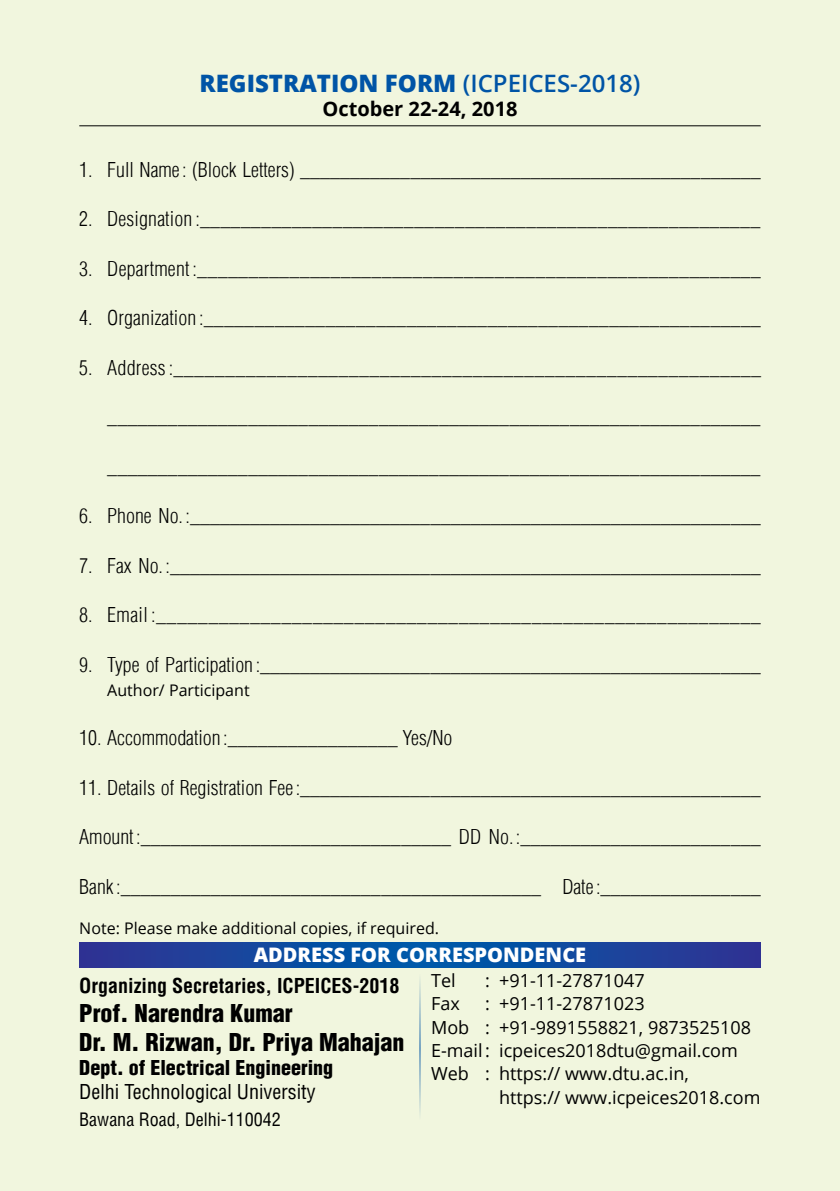
<style>
.page{position:relative;width:840px;height:1191px;background:#fff}
.page>*{position:absolute;margin:0;border:0;box-sizing:border-box;transform-origin:0 0}
.t1{font:24px/28.8px "Switzerland Cond Black";color:#000}
.t2{font:800 24px "Open Sans";color:#0054a6}
.t3{font:20px "Switzerland Cond Light";color:#000}
.t4{font:700 20px "Switzerland Condensed";color:#000}
.t5{font:20px "Switzerland Cond Black";color:#000}
.t6{font:20px "Switzerland Condensed";color:#000}
.t7{font:800 20px "Open Sans";color:#fff}
.t8{font:700 20px "Open Sans";color:#000}
.t9{font:18px/23.2px "Open Sans";color:#000}
.t10{font:18px "Switzerland Condensed";color:#000}
.t11{font:16px "Open Sans";color:#000}
.s1{font-weight:600}
</style>
<div class="page">
<div style="left:0;top:0;width:839px;height:1191px;background:#f1f6de"></div>
<svg style="left:79px;top:942px;width:681px;height:26px;background:#14469e"></svg>
<hr style="left:79px;top:125px;width:681px;height:1px;background:#000">
<hr style="left:419px;top:973px;width:1px;height:149px;background:#0054a6">
<p class="t2" style="left:199px;top:65px;width:442px">REGISTRATION FORM <span class="s1">(ICPEICES-2018)</span></p>
<p class="t8" style="left:322px;top:94px;width:196px">October 22-24, 2018</p>
<p class="t3" style="left:79px;top:157px;width:682px">1. Full Name: (Block Letters) ______________________________________________</p>
<p class="t3" style="left:79px;top:207px;width:682px">2. Designation :_______________________________________________________</p>
<p class="t3" style="left:79px;top:256px;width:682px">3. Department :_______________________________________________________</p>
<p class="t3" style="left:79px;top:306px;width:682px">4. Organization :_______________________________________________________</p>
<p class="t3" style="left:79px;top:355px;width:683px">5. Address:_________________________________________________________</p>
<p class="t3" style="left:107px;top:405px;width:654px">_________________________________________________________________</p>
<p class="t3" style="left:107px;top:454px;width:654px">_________________________________________________________________</p>
<p class="t3" style="left:79px;top:504px;width:682px">6. Phone No. :_________________________________________________________</p>
<p class="t3" style="left:79px;top:553px;width:682px">7. Fax No. :___________________________________________________________</p>
<p class="t3" style="left:79px;top:603px;width:682px">8. Email :__________________________________________________________</p>
<p class="t3" style="left:79px;top:652px;width:682px">9. Type of Participation :__________________________________________________</p>
<p class="t11" style="left:107px;top:679px;width:144px">Author/ Participant</p>
<p class="t3" style="left:79px;top:726px;width:374px">10. Accommodation :_________________ Yes/No</p>
<p class="t3" style="left:79px;top:775px;width:682px">11. Details of Registration Fee:______________________________________________</p>
<p class="t3" style="left:79px;top:825px;width:682px">Amount :_______________________________ DD No. :________________________</p>
<p class="t3" style="left:79px;top:874px;width:682px">Bank:__________________________________________ Date:________________</p>
<p class="t11" style="left:79px;top:917px;width:361px">Note: Please make additional copies, if required.</p>
<p class="t7" style="left:253px;top:939px;width:334px">ADDRESS FOR CORRESPONDENCE</p>
<p class="t4" style="left:79px;top:973px;width:321px">Organizing Secretaries, ICPEICES-2018</p>
<p class="t1" style="left:79px;top:998px;width:326px">Prof. Narendra Kumar<br>Dr. M. Rizwan, Dr. Priya Mahajan</p>
<p class="t5" style="left:79px;top:1055px;width:255px">Dept. of Electrical Engineering</p>
<p class="t6" style="left:79px;top:1079px;width:238px">Delhi Technological University</p>
<p class="t10" style="left:79px;top:1107px;width:203px">Bawana Road, Delhi-110042</p>
<p class="t9" style="left:431px;top:968px;width:26px">Tel</p>
<p class="t9" style="left:485px;top:968px;width:161px">: +91-11-27871047</p>
<p class="t9" style="left:431px;top:991px;width:30px">Fax</p>
<p class="t9" style="left:431px;top:991px;width:321px;text-indent:54px">: +91-11-27871023<br>Mob : +91-9891558821, 9873525108<br>E-mail: icpeices2018dtu@gmail.com<br>Web : https:// www.dtu.ac.in,</p>
<p class="t9" style="left:499px;top:1085px;width:263px">https:// www.icpeices2018.com</p>
</div>
